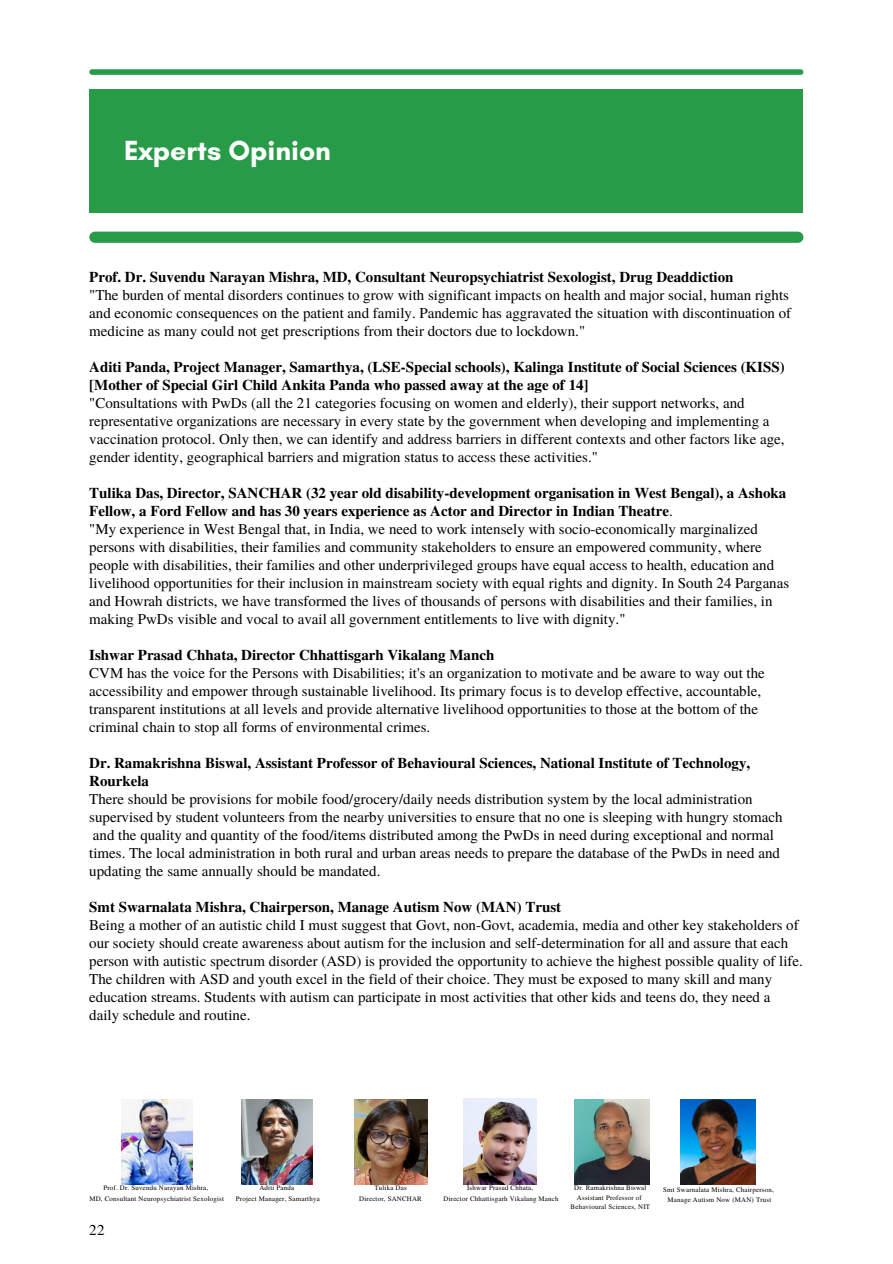
<style>
.page{position:relative;width:893px;height:1264px;background:#fff}
.page>*{position:absolute;margin:0;border:0;box-sizing:border-box;transform-origin:0 0}
.t1{font:700 28.2px "Glacial Indifference";color:#fff}
.t2{font:15px/18px "Te X Gyre Termes";color:#000}
.t3{font:700 15px/18px "Te X Gyre Termes";color:#000}
.t4{font:6.9px/10.9px "Te X Gyre Termes";letter-spacing:.03em;color:#000;text-align:center}
.s1{font-weight:700}
</style>
<div class="page">
<div style="left:89px;top:89px;width:713px;height:124px;background:#279b48"></div>
<div style="left:92px;top:69px;width:708px;height:6px;background:#279b48"></div>
<div style="left:95px;top:232px;width:702px;height:11px;background:#279b48"></div>
<img style="left:354px;top:1099px;width:73px;height:85px">
<img style="left:241px;top:1099px;width:71px;height:85px">
<img style="left:574px;top:1099px;width:75px;height:85px">
<img style="left:121px;top:1099px;width:71px;height:85px">
<img style="left:680px;top:1099px;width:75px;height:85px">
<img style="left:463px;top:1098px;width:73px;height:86px">
<h1 class="t1" style="left:124px;top:133px;width:208px">Experts Opinion</h1>
<p class="t3" style="left:89px;top:267px;width:645px">Prof. Dr. Suvendu Narayan Mishra, MD, Consultant Neuropsychiatrist Sexologist, Drug Deaddiction</p>
<p class="t2" style="left:89px;top:285px;width:703px">"The burden of mental disorders continues to grow with significant impacts on health and major social, human rights and economic consequences on the patient and family. Pandemic has aggravated the situation with discontinuation of medicine as many could not get prescriptions from their doctors due to lockdown."</p>
<p class="t3" style="left:89px;top:357px;width:697px">Aditi Panda, Project Manager, Samarthya, (LSE-Special schools), Kalinga Institute of Social Sciences (KISS) [Mother of Special Girl Child Ankita Panda who passed away at the age of 14]</p>
<p class="t2" style="left:89px;top:393px;width:696px">"Consultations with PwDs (all the 21 categories focusing on women and elderly), their support networks, and representative organizations are necessary in every state by the government when developing and implementing a vaccination protocol. Only then, we can identify and address barriers in different contexts and other factors like age, gender identity, geographical barriers and migration status to access these activities."</p>
<p class="t2" style="left:89px;top:483px;width:701px"><span class="s1">Tulika Das, Director, SANCHAR (32 year old disability-development organisation in West Bengal), a Ashoka Fellow, a Ford Fellow and has 30 years experience as Actor and Director in Indian Theatre</span>.<br>"My experience in West Bengal that, in India, we need to work intensely with socio-economically marginalized persons with disabilities, their families and community stakeholders to ensure an empowered community, where people with disabilities, their families and other underprivileged groups have equal access to health, education and livelihood opportunities for their inclusion in mainstream society with equal rights and dignity. In South 24 Parganas and Howrah districts, we have transformed the lives of thousands of persons with disabilities and their families, in making PwDs visible and vocal to avail all government entitlements to live with dignity."</p>
<p class="t3" style="left:89px;top:645px;width:406px">Ishwar Prasad Chhata, Director Chhattisgarh Vikalang Manch</p>
<p class="t2" style="left:89px;top:663px;width:677px">CVM has the voice for the Persons with Disabilities; it's an organization to motivate and be aware to way out the accessibility and empower through sustainable livelihood. Its primary focus is to develop effective, accountable, transparent institutions at all levels and provide alternative livelihood opportunities to those at the bottom of the criminal chain to stop all forms of environmental crimes.</p>
<p class="t3" style="left:89px;top:752px;width:662px">Dr. Ramakrishna Biswal, Assistant Professor of Behavioural Sciences, National Institute of Technology,<br>Rourkela</p>
<p class="t2" style="left:89px;top:788px;width:694px">There should be provisions for mobile food/grocery/daily needs distribution system by the local administration supervised by student volunteers from the nearby universities to ensure that no one is sleeping with hungry stomach and the quality and quantity of the food/items distributed among the PwDs in need during exceptional and normal times. The local administration in both rural and urban areas needs to prepare the database of the PwDs in need and updating the same annually should be mandated.</p>
<p class="t3" style="left:89px;top:896px;width:473px">Smt Swarnalata Mishra, Chairperson, Manage Autism Now (MAN) Trust</p>
<p class="t2" style="left:89px;top:914px;width:715px">Being a mother of an autistic child I must suggest that Govt, non-Govt, academia, media and other key stakeholders of our society should create awareness about autism for the inclusion and self-determination for all and assure that each person with autistic spectrum disorder (ASD) is provided the opportunity to achieve the highest possible quality of life.<br>The children with ASD and youth excel in the field of their choice. They must be exposed to many skill and many education streams. Students with autism can participate in most activities that other kids and teens do, they need a daily schedule and routine.</p>
<p class="t4" style="left:89px;top:1182px;width:136px">Prof. Dr. Suvendu Narayan Mishra,<br>MD, Consultant Neuropsychiatrist Sexologist</p>
<p class="t4" style="left:236px;top:1182px;width:85px">Aditi Panda<br>Project Manager, Samarthya</p>
<p class="t4" style="left:359px;top:1182px;width:64px">Tulika Das<br>Director, SANCHAR</p>
<p class="t4" style="left:443px;top:1182px;width:116px">Ishwar Prasad Chhata,<br>Director Chhattisgarh Vikalang Manch</p>
<p class="t4" style="left:570px;top:1182px;width:81px;line-height:9.4px">Dr. Ramakrishna Biswal<br>Assistant Professor of<br>Behavioural Sciences, NIT</p>
<p class="t4" style="left:663px;top:1183px;width:112px">Smt Swarnalata Mishra, Chairperson,<br>Manage Autism Now (MAN) Trust</p>
<p class="t2" style="left:89px;top:1219px;width:17px">22</p>
</div>
